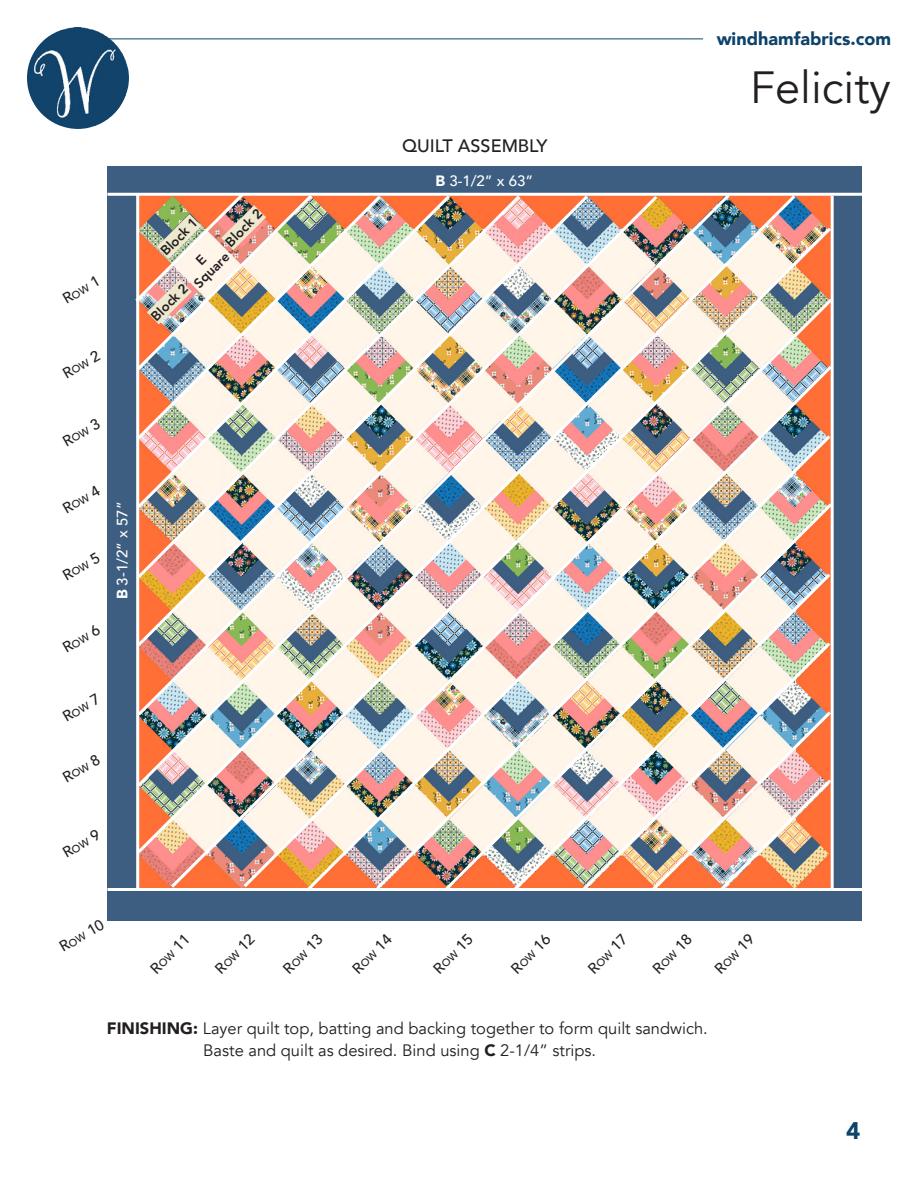
<style>
.page{position:relative;width:918px;height:1188px;background:#fff}
.page>*{position:absolute;margin:0;border:0;box-sizing:border-box;transform-origin:0 0}
.t1{font:45px "Avenir";color:#231f20}
.t2{font:900 24px "Avenir";color:#0d426a}
.t3{font:900 18px "Avenir";color:#0d426a}
.t4{font:500 18px "Avenir";color:#231f20}
.t5{font:16.5px/22.5px "Avenir";color:#231f20}
.t6{font:500 15px "Avenir";color:#231f20}
.t7{font:500 15px "Avenir";color:#fff}
.t8{font:800 13.5px "Avenir";color:#231f20}
.s1{font-size:10.5px}
.s2{font-weight:900}
</style>
<div class="page">
<img style="left:27px;top:27px;width:102px;height:102px;border-radius:51px">
<hr style="left:109px;top:39px;width:594px;height:1px;background:#0d426a">
<div style="left:107px;top:166px;width:754px;height:754px;background:#3d5e81"></div>
<img style="left:135px;top:192px;width:664px;height:664px">
<img style="left:168px;top:224px;width:663px;height:664px">
<hr style="left:136px;top:194px;width:3px;height:697px;background:#fff">
<hr style="left:831px;top:196px;width:3px;height:694px;background:#fff">
<hr style="left:107px;top:193px;width:755px;height:3px;background:#fff">
<hr style="left:107px;top:888px;width:755px;height:3px;background:#fff">
<img style="left:132px;top:190px;width:183px;height:183px">
<p class="t3" style="left:717px;top:23px;width:176px">windhamfabrics.com</p>
<p class="t6" style="left:57px;top:289px;width:42px;rotate:-30deg">R<span class="s1">ow</span> 1</p>
<p class="t6" style="left:57px;top:363px;width:42px;rotate:-30deg">R<span class="s1">ow</span> 2</p>
<p class="t6" style="left:57px;top:431px;width:42px;rotate:-30deg">R<span class="s1">ow</span> 3</p>
<p class="t6" style="left:57px;top:498px;width:42px;rotate:-30deg">R<span class="s1">ow</span> 4</p>
<p class="t6" style="left:57px;top:565px;width:42px;rotate:-30deg">R<span class="s1">ow</span> 5</p>
<p class="t6" style="left:57px;top:637px;width:42px;rotate:-30deg">R<span class="s1">ow</span> 6</p>
<p class="t7" style="left:109px;top:599px;width:99px;rotate:-90deg"><span class="s2">B</span> 3-1/2” x 57”</p>
<p class="t6" style="left:57px;top:707px;width:42px;rotate:-30deg">R<span class="s1">ow</span> 7</p>
<p class="t6" style="left:57px;top:767px;width:42px;rotate:-30deg">R<span class="s1">ow</span> 8</p>
<p class="t6" style="left:57px;top:843px;width:42px;rotate:-30deg">R<span class="s1">ow</span> 9</p>
<p class="t8" style="left:155px;top:246px;width:48px;rotate:-45deg">Block 1</p>
<p class="t8" style="left:220px;top:237px;width:48px;rotate:-45deg">Block 2</p>
<p class="t8" style="left:146px;top:311px;width:48px;rotate:-45deg">Block 2</p>
<p class="t8" style="left:189px;top:278px;width:46px;rotate:-45deg">Square</p>
<p class="t4" style="left:402px;top:130px;width:147px">QUILT ASSEMBLY</p>
<p class="t7" style="left:435px;top:167px;width:99px"><span class="s2">B</span> 3-1/2” x 63”</p>
<h1 class="t1" style="left:750px;top:61px;width:142px">Felicity</h1>
<p class="t6" style="left:54px;top:936px;width:50px;rotate:-30deg">R<span class="s1">ow</span> 10</p>
<p class="t6" style="left:144px;top:962px;width:50px;rotate:-45deg">R<span class="s1">ow</span> 11</p>
<p class="t6" style="left:208px;top:962px;width:50px;rotate:-45deg">R<span class="s1">ow</span> 12</p>
<p class="t6" style="left:276px;top:962px;width:50px;rotate:-45deg">R<span class="s1">ow</span> 13</p>
<p class="t6" style="left:346px;top:962px;width:50px;rotate:-45deg">R<span class="s1">ow</span> 14</p>
<p class="t6" style="left:427px;top:962px;width:50px;rotate:-45deg">R<span class="s1">ow</span> 15</p>
<p class="t6" style="left:504px;top:962px;width:50px;rotate:-45deg">R<span class="s1">ow</span> 16</p>
<p class="t6" style="left:581px;top:962px;width:50px;rotate:-45deg">R<span class="s1">ow</span> 17</p>
<p class="t6" style="left:646px;top:962px;width:50px;rotate:-45deg">R<span class="s1">ow</span> 18</p>
<p class="t6" style="left:708px;top:962px;width:50px;rotate:-45deg">R<span class="s1">ow</span> 19</p>
<p class="t5" style="left:203px;top:1017px;width:506px;text-indent:-96px"><span class="s2">FINISHING:</span> Layer quilt top, batting and backing together to form quilt sandwich.<br>Baste and quilt as desired. Bind using <span class="s2">C</span> 2-1/4” strips.</p>
<h2 class="t2" style="left:846px;top:1110px;width:16px">4</h2>
</div>
